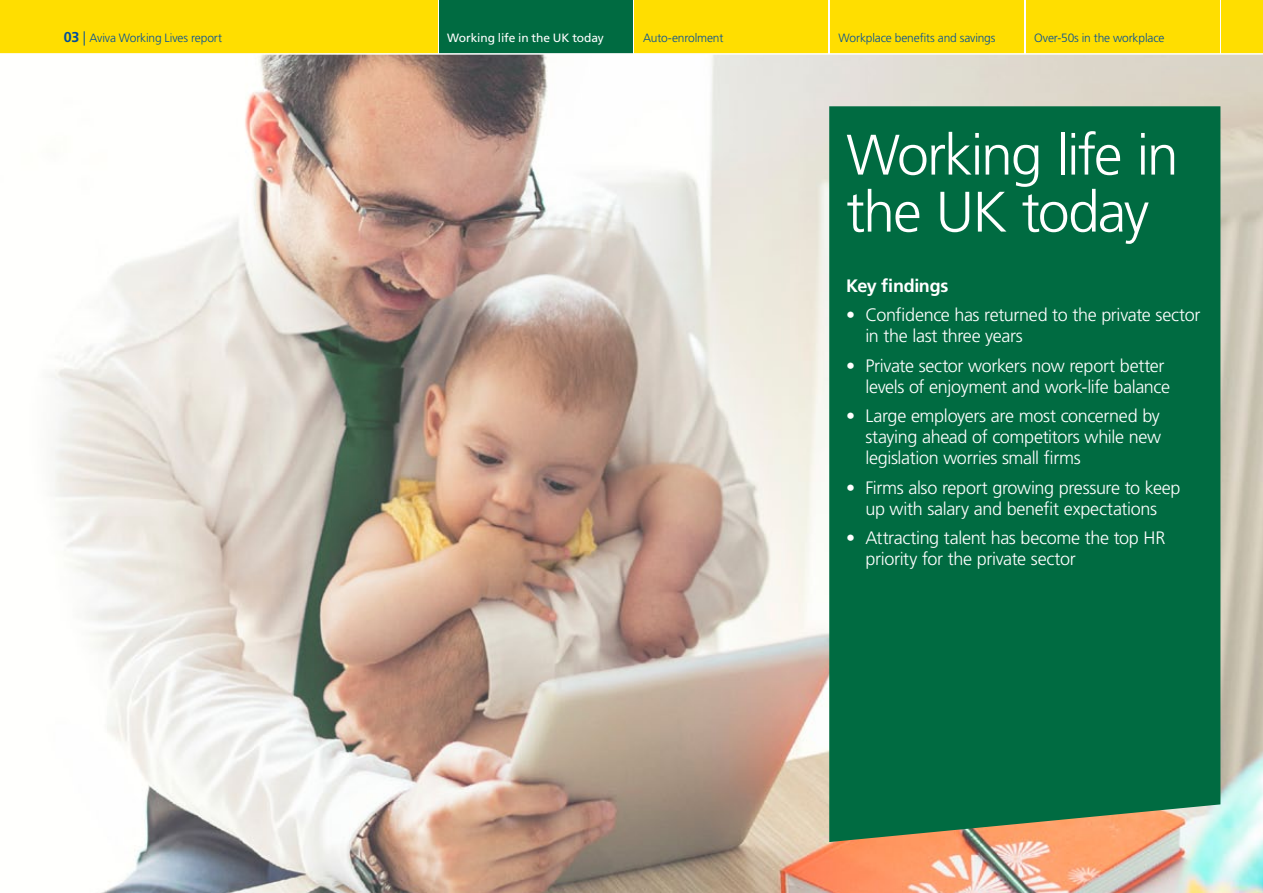
<style>
.page{position:relative;width:1263px;height:893px;background:#fff}
.page>*{position:absolute;margin:0;border:0;box-sizing:border-box;transform-origin:0 0}
.t1{font:300 57px/57px "Frutiger LT Std";letter-spacing:-.035em;color:#fff}
.t2{font:300 18px/21px "Frutiger";letter-spacing:-.02em;color:#fff}
.t3{font:700 18px "Frutiger LT Std";letter-spacing:-.02em;color:#fff}
.t4{font:300 12px "Frutiger";letter-spacing:-.01em;color:#004e9b}
.t5{font:12px "Frutiger";letter-spacing:-.01em;color:#fff}
.s1{font-weight:700;font-size:14.25px}
.s2{font-size:14.25px}
</style>
<div class="page">
<img style="left:49px;top:55px;width:1214px;height:838px">
<div style="left:1221px;top:0;width:42px;height:53px;background:#ffde00"></div>
<div style="left:0;top:0;width:437px;height:53px;background:#ffde00"></div>
<div style="left:439px;top:0;width:194px;height:53px;background:#006b41"></div>
<div style="left:634px;top:0;width:194px;height:53px;background:#ffde00"></div>
<div style="left:830px;top:0;width:194px;height:53px;background:#ffde00"></div>
<div style="left:1026px;top:0;width:193px;height:53px;background:#ffde00"></div>
<div style="left:829px;top:106px;width:391px;height:736px;background:#006b41"></div>
<p class="t4" style="left:64px;top:31px;width:160px"><span class="s1">03</span> <span class="s2">|</span> Aviva Working Lives report</p>
<p class="t5" style="left:447px;top:30px;width:158px">Working life in the UK today</p>
<p class="t4" style="left:643px;top:31px;width:82px">Auto-enrolment</p>
<p class="t4" style="left:839px;top:31px;width:158px">Workplace benefits and savings</p>
<p class="t4" style="left:1034px;top:31px;width:132px">Over-50s in the workplace</p>
<h1 class="t1" style="left:846px;top:127px;width:334px">Working life in the UK today</h1>
<p class="t3" style="left:846px;top:275px;width:104px">Key findings</p>
<p class="t2" style="left:865px;top:305px;width:336px;text-indent:-19px">• Confidence has returned to the private sector in the last three years</p>
<p class="t2" style="left:865px;top:355px;width:306px;text-indent:-19px">• Private sector workers now report better levels of enjoyment and work-life balance</p>
<p class="t2" style="left:865px;top:406px;width:297px;text-align:justify;text-indent:-19px">• Large employers are most concerned by staying ahead of competitors while new legislation worries small firms</p>
<p class="t2" style="left:846px;top:477px;width:336px;text-align:center">• Firms also report growing pressure to keep up with salary and benefit expectations</p>
<p class="t2" style="left:865px;top:528px;width:301px;text-indent:-19px">• Attracting talent has become the top HR priority for the private sector</p>
</div>
